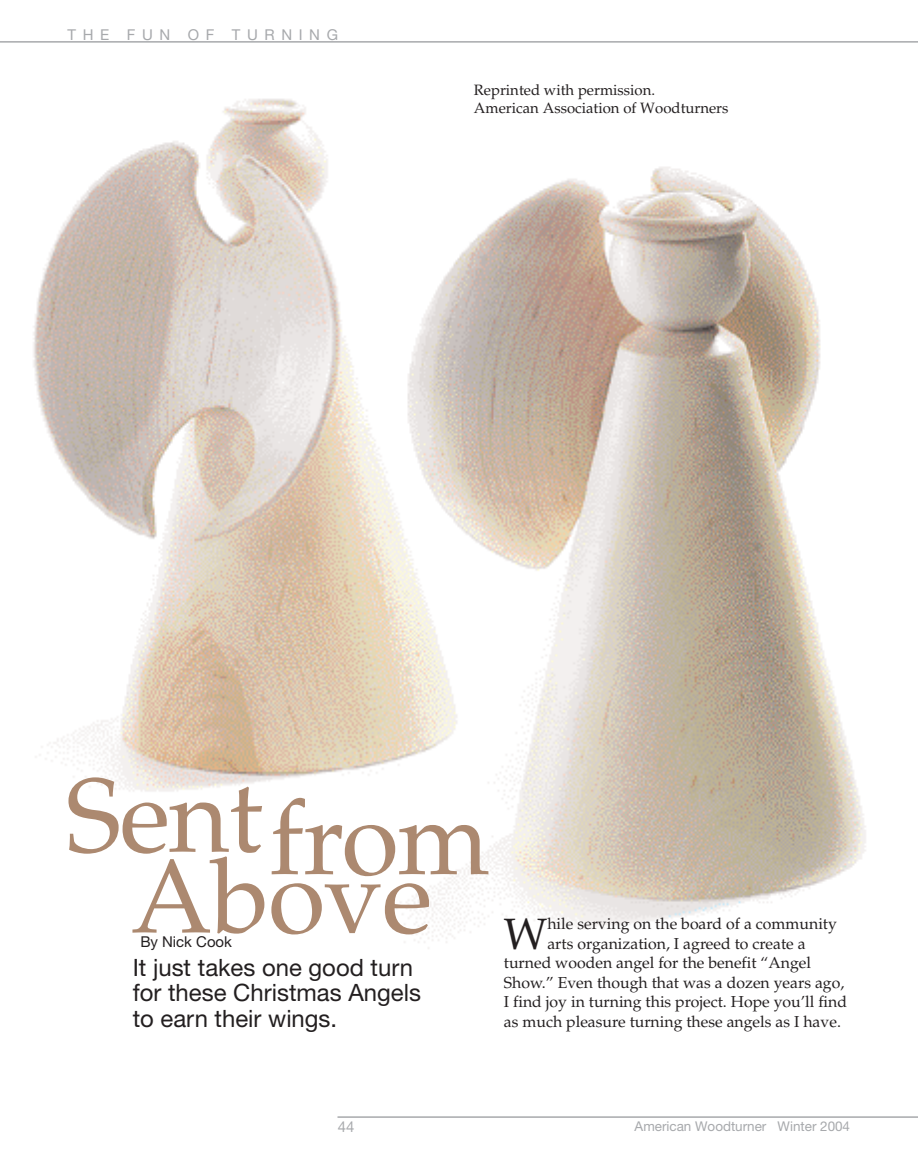
<style>
.page{position:relative;width:918px;height:1175px;background:#fff}
.page>*{position:absolute;margin:0;border:0;box-sizing:border-box;transform-origin:0 0}
.t1{font:104.7px/80.7px "Palatino";letter-spacing:-.01em;color:#ac8970}
.t2{font:43.8px "Palatino";color:#231f20}
.t3{font:23.85px/25.3px "Helvetica Neue";color:#231f20}
.t4{font:15.9px "Palatino";color:#231f20}
.t5{font:15px/18px "Palatino";color:#231f20}
.t6{font:15px "Helvetica Neue";letter-spacing:.445em;color:#a7a9ac}
.t7{font:15px "Helvetica Neue";color:#231f20}
.t8{font:13.5px "Helvetica Neue";color:#a7a9ac}
</style>
<div class="page">
<img style="left:33px;top:99px;width:833px;height:850px">
<hr style="left:0;top:41px;width:918px;height:2px;background:#a7a9ac">
<hr style="left:338px;top:1116px;width:580px;height:1px;background:#a7a9ac">
<p class="t6" style="left:68px;top:29px;width:272px">THE FUN OF TURNING</p>
<p class="t5" style="left:474px;top:83px;width:256px">Reprinted with permission.<br>American Association of Woodturners</p>
<h1 class="t1" style="left:131px;top:787px;width:303px;text-indent:-65px">Sent<br>Above</h1>
<h1 class="t1" style="left:269px;top:810px;width:222px">from</h1>
<p class="t7" style="left:140px;top:936px;width:93px">By Nick Cook</p>
<h3 class="t3" style="left:133px;top:956px;width:290px">It just takes one good turn for these Christmas Angels to earn their wings.</h3>
<h2 class="t2" style="left:504px;top:916px;width:45px">W</h2>
<p class="t4" style="left:547px;top:917px;width:291px">hile serving on the board of a community</p>
<p class="t4" style="left:547px;top:937px;width:260px">arts organization, I agreed to create a</p>
<p class="t4" style="left:504px;top:956px;width:309px">turned wooden angel for the benefit “Angel</p>
<p class="t4" style="left:504px;top:976px;width:342px">Show.” Even though that was a dozen years ago,</p>
<p class="t4" style="left:504px;top:995px;width:345px">I find joy in turning this project. Hope you’ll find</p>
<p class="t4" style="left:504px;top:1015px;width:339px">as much pleasure turning these angels as I have.</p>
<p class="t6" style="left:338px;top:1121px;width:18px">44</p>
<p class="t8" style="left:635px;top:1121px;width:217px">American Woodturner Winter 2004</p>
</div>
